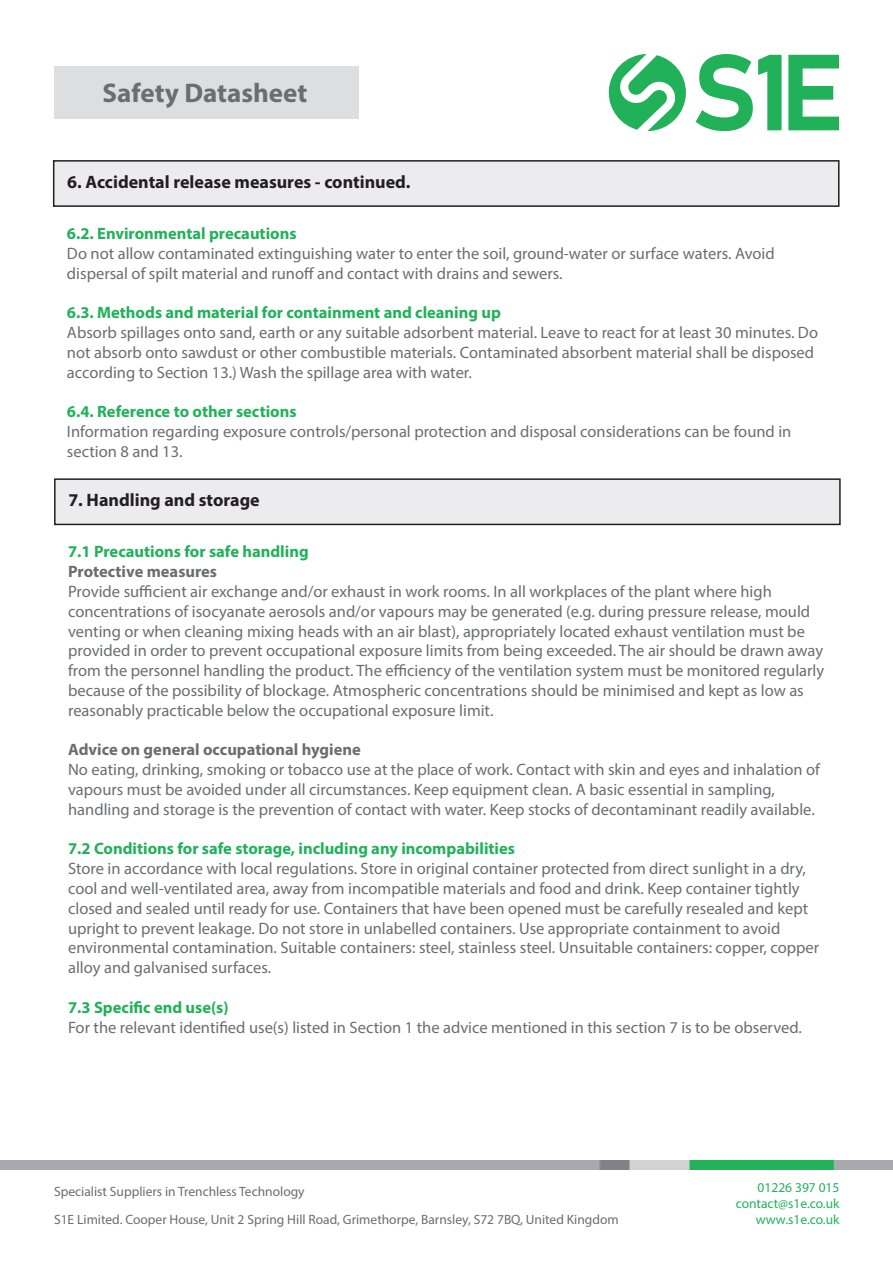
<style>
.page{position:relative;width:893px;height:1263px;background:#fff}
.page>*{position:absolute;margin:0;border:0;box-sizing:border-box;transform-origin:0 0}
.t1{font:700 27px "Myriad Pro";color:#6c6d70}
.t2{font:700 18px "Myriad Pro";color:#231f20}
.t3{font:16.5px/19.8px "Myriad Pro";color:#6c6d70}
.t4{font:700 16.5px "Myriad Pro";color:#21b259}
.t5{font:700 16.5px "Myriad Pro";color:#6c6d70}
.Body_text{font:13.5px "Myriad Pro";color:#6c6d70}
.t6{font:13.5px "Myriad Pro";color:#21b259}
</style>
<div class="page">
<div style="left:54px;top:66px;width:305px;height:53px;background:#dddee0"></div>
<svg style="left:696px;top:54px;width:85px;height:77px"></svg>
<svg style="left:788px;top:55px;width:51px;height:75px"></svg>
<svg style="left:609px;top:54px;width:77px;height:77px"></svg>
<img style="left:1px;top:1160px;width:892px;height:9px">
<div style="left:54px;top:161px;width:785px;height:45px;background:#ececee"></div>
<div style="left:53px;top:160px;width:786px;height:47px;border:2px solid #231f20"></div>
<div style="left:55px;top:479px;width:785px;height:45px;background:#ececee"></div>
<div style="left:54px;top:478px;width:787px;height:47px;border:2px solid #231f20"></div>
<p class="t1" style="left:102px;top:75px;width:206px">Safety Datasheet</p>
<p class="t2" style="left:67px;top:170px;width:345px">6. Accidental release measures - continued.</p>
<p class="t4" style="left:67px;top:223px;width:231px">6.2. Environmental precautions</p>
<p class="t3" style="left:67px;top:243px;width:709px">Do not allow contaminated extinguishing water to enter the soil, ground-water or surface waters. Avoid dispersal of spilt material and runoff and contact with drains and sewers.</p>
<p class="t4" style="left:67px;top:302px;width:435px">6.3. Methods and material for containment and cleaning up</p>
<p class="t3" style="left:67px;top:322px;width:753px">Absorb spillages onto sand, earth or any suitable adsorbent material. Leave to react for at least 30 minutes. Do not absorb onto sawdust or other combustible materials. Contaminated absorbent material shall be disposed according to Section 13.) Wash the spillage area with water.</p>
<p class="t4" style="left:67px;top:401px;width:231px">6.4. Reference to other sections</p>
<p class="t3" style="left:67px;top:421px;width:726px">Information regarding exposure controls/personal protection and disposal considerations can be found in section 8 and 13.</p>
<p class="t2" style="left:68px;top:488px;width:193px">7. Handling and storage</p>
<p class="t4" style="left:68px;top:541px;width:242px">7.1 Precautions for safe handling</p>
<p class="t5" style="left:68px;top:561px;width:151px">Protective measures</p>
<p class="t3" style="left:68px;top:581px;width:758px">Provide sufficient air exchange and/or exhaust in work rooms. In all workplaces of the plant where high concentrations of isocyanate aerosols and/or vapours may be generated (e.g. during pressure release, mould venting or when cleaning mixing heads with an air blast), appropriately located exhaust ventilation must be provided in order to prevent occupational exposure limits from being exceeded. The air should be drawn away from the personnel handling the product. The efficiency of the ventilation system must be monitored regularly because of the possibility of blockage. Atmospheric concentrations should be minimised and kept as low as reasonably practicable below the occupational exposure limit.</p>
<p class="t5" style="left:68px;top:739px;width:294px">Advice on general occupational hygiene</p>
<p class="t3" style="left:68px;top:759px;width:753px">No eating, drinking, smoking or tobacco use at the place of work. Contact with skin and eyes and inhalation of vapours must be avoided under all circumstances. Keep equipment clean. A basic essential in sampling, handling and storage is the prevention of contact with water. Keep stocks of decontaminant readily available.</p>
<p class="t4" style="left:68px;top:838px;width:448px">7.2 Conditions for safe storage, including any incompabilities</p>
<p class="t3" style="left:68px;top:858px;width:753px">Store in accordance with local regulations. Store in original container protected from direct sunlight in a dry, cool and well-ventilated area, away from incompatible materials and food and drink. Keep container tightly closed and sealed until ready for use. Containers that have been opened must be carefully resealed and kept upright to prevent leakage. Do not store in unlabelled containers. Use appropriate containment to avoid environmental contamination. Suitable containers: steel, stainless steel. Unsuitable containers: copper, copper alloy and galvanised surfaces.</p>
<p class="t4" style="left:68px;top:996px;width:162px">7.3 Specific end use(s)</p>
<p class="t3" style="left:68px;top:1017px;width:735px">For the relevant identified use(s) listed in Section 1 the advice mentioned in this section 7 is to be observed.</p>
<p class="Body_text" style="left:54px;top:1183px;width:252px">Specialist Suppliers in Trenchless Technology</p>
<p class="Body_text" style="left:54px;top:1211px;width:566px">S1E Limited. Cooper House, Unit 2 Spring Hill Road, Grimethorpe, Barnsley, S72 7BQ, United Kingdom</p>
<p class="t6" style="left:758px;top:1179px;width:83px">01226 397 015</p>
<p class="t6" style="left:736px;top:1195px;width:105px">contact@s1e.co.uk</p>
<p class="t6" style="left:756px;top:1211px;width:85px">www.s1e.co.uk</p>
</div>
